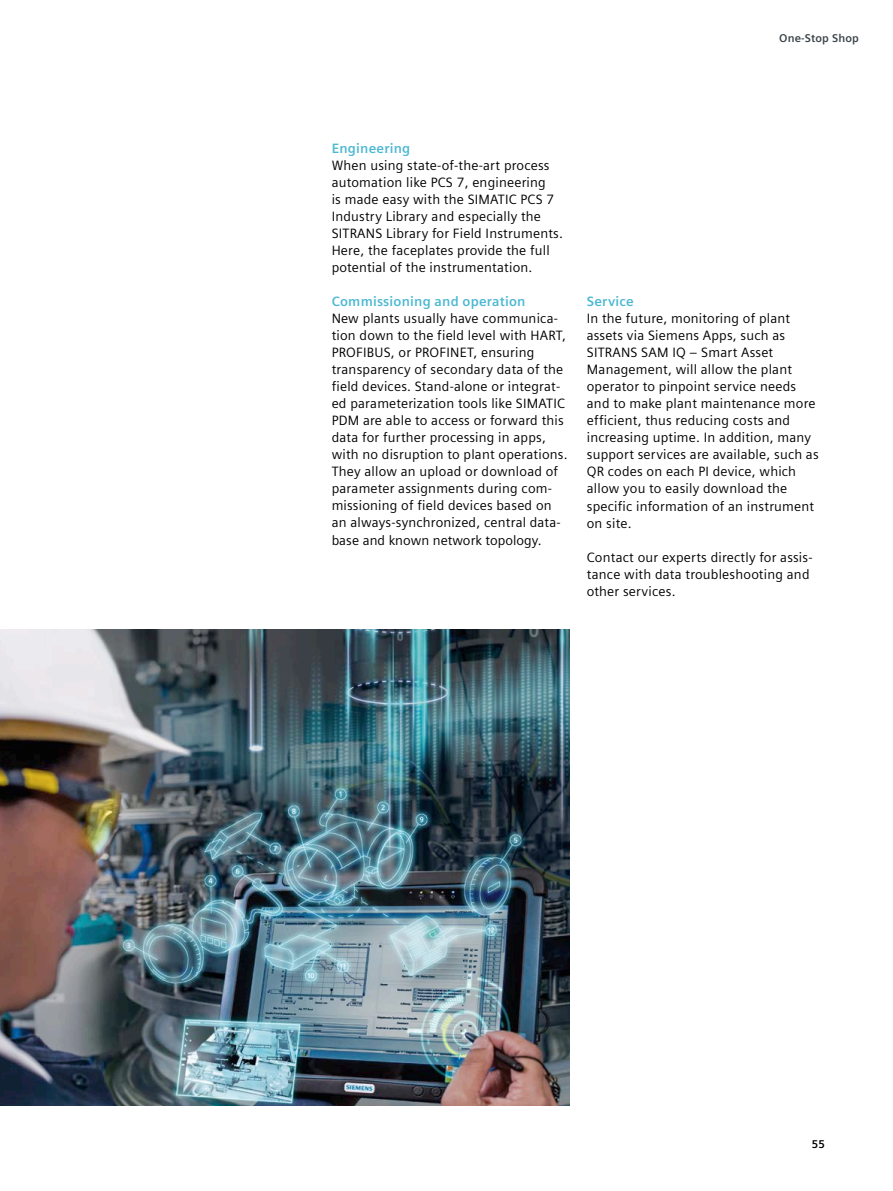
<style>
.page{position:relative;width:893px;height:1191px;background:#fff}
.page>*{position:absolute;margin:0;border:0;box-sizing:border-box;transform-origin:0 0}
.t1{font:13.5px/17px "Siemens Sans Global";letter-spacing:.015em;color:#000}
.t2{font:700 13.5px "Siemens Sans Global";letter-spacing:.015em;color:#4cb8d3}
.t3{font:700 11.25px "Siemens Sans Global";letter-spacing:.015em;color:#384247}
.t4{font:700 11.25px "Siemens Sans Global";color:#000}
</style>
<div class="page">
<img style="left:0;top:630px;width:570px;height:476px">
<p class="t3" style="left:779px;top:32px;width:81px">One-Stop Shop</p>
<p class="t2" style="left:332px;top:141px;width:80px">Engineering</p>
<p class="t1" style="left:332px;top:157px;width:233px">When using state-of-the-art process automation like PCS 7, engineering<br>is made easy with the SIMATIC PCS 7<br>Industry Library and especially the SITRANS Library for Field Instruments.<br>Here, the faceplates provide the full potential of the instrumentation.</p>
<p class="t2" style="left:332px;top:294px;width:195px">Commissioning and operation</p>
<p class="t1" style="left:332px;top:311px;width:237px">New plants usually have communica&shy;tion down to the field level with HART, PROFIBUS, or PROFINET, ensuring transparency of secondary data of the field devices. Stand-alone or integrat&shy;ed parameterization tools like SIMATIC PDM are able to access or forward this data for further processing in apps, with no disruption to plant operations.<br>They allow an upload or download of parameter assignments during com&shy;missioning of field devices based on an always-synchronized, central data&shy;base and known network topology.</p>
<p class="t2" style="left:587px;top:294px;width:49px">Service</p>
<p class="t1" style="left:587px;top:311px;width:233px">In the future, monitoring of plant assets via Siemens Apps, such as<br>SITRANS SAM IQ – Smart Asset<br>Management, will allow the plant operator to pinpoint service needs and to make plant maintenance more efficient, thus reducing costs and increasing uptime. In addition, many support services are available, such as<br>QR codes on each PI device, which allow you to easily download the specific information of an instrument on site.</p>
<p class="t1" style="left:587px;top:549px;width:227px">Contact our experts directly for assis&shy;tance with data troubleshooting and other services.</p>
<p class="t4" style="left:812px;top:1137px;width:15px">55</p>
</div>
